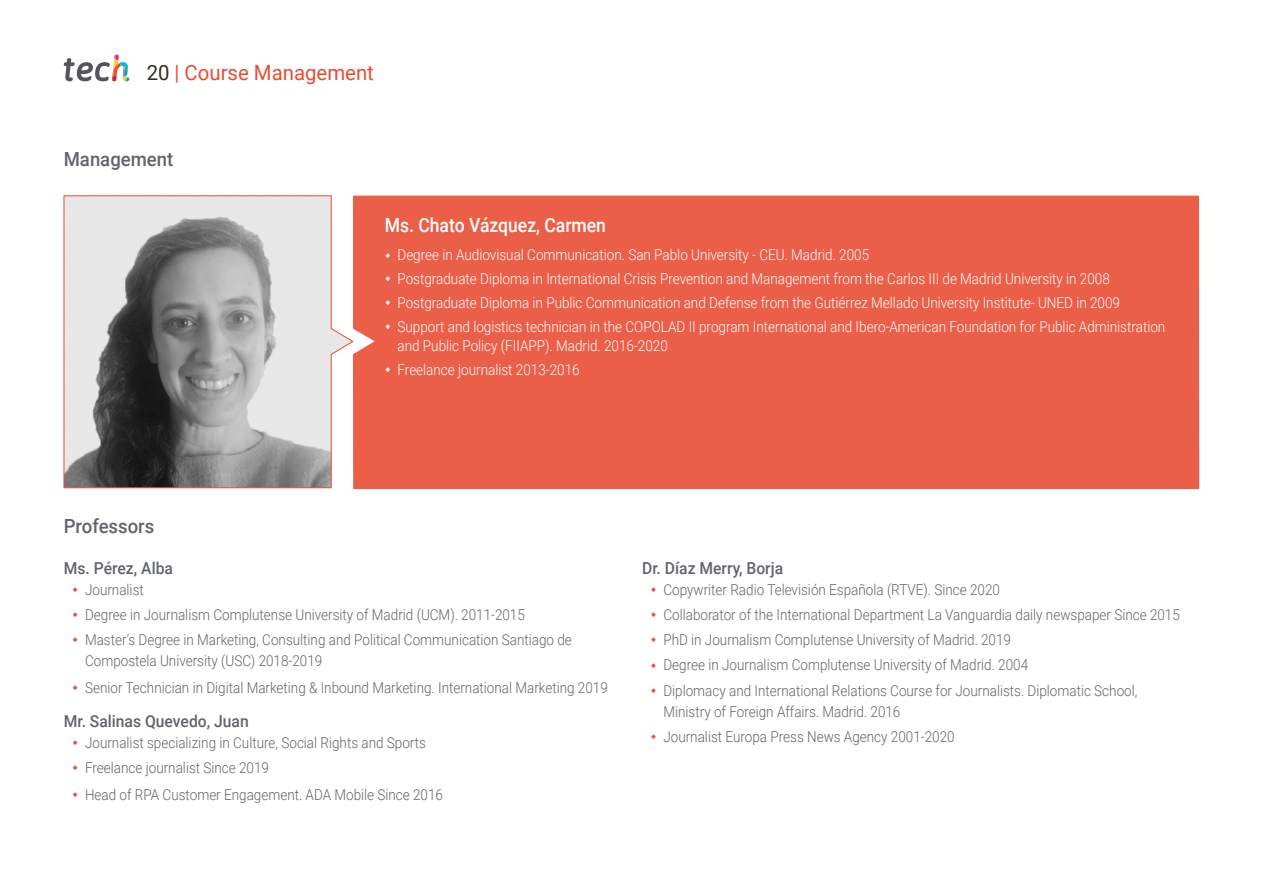
<style>
.page{position:relative;width:1263px;height:893px;background:#fff}
.page>*{position:absolute;margin:0;border:0;box-sizing:border-box;transform-origin:0 0}
.t1{font:21px "Roboto";color:#e94d35}
.t2{font:500 19.5px "Roboto";color:#fff;scale:.9 1}
.t3{font:500 19.5px "Roboto";color:#61646a;scale:.95 1}
.t4{font:500 16.5px "Roboto";color:#61646a;scale:.95 1}
.t5{font:300 15px/25.2px "Roboto";color:#61646a;scale:.9 1}
.t6{font:300 15px/23.7px "Roboto";color:#fff;scale:.9 1}
.s1{color:#312e20}
</style>
<div class="page">
<svg style="left:64px;top:55px;width:65px;height:27px"></svg>
<div style="left:353px;top:196px;width:846px;height:293px;background:#eb5f49"></div>
<svg style="left:64px;top:195px;width:289px;height:293px;background:#adabab"></svg>
<svg style="left:386px;top:253px;width:4px;height:5px"></svg>
<svg style="left:386px;top:276px;width:4px;height:5px"></svg>
<svg style="left:386px;top:300px;width:4px;height:5px"></svg>
<svg style="left:386px;top:324px;width:4px;height:5px"></svg>
<svg style="left:386px;top:367px;width:4px;height:5px"></svg>
<h1 class="t1" style="left:147px;top:57px;width:229px"><span class="s1">20</span> | Course Management</h1>
<h2 class="t3" style="left:64px;top:145px;width:117px">Management</h2>
<h2 class="t3" style="left:64px;top:513px;width:97px">Professors</h2>
<h2 class="t2" style="left:385px;top:211px;width:247px">Ms. Chato Vázquez, Carmen</h2>
<p class="t6" style="left:397px;top:243px;width:855px">Degree in Audiovisual Communication. San Pablo University - CEU. Madrid. 2005<br>Postgraduate Diploma in International Crisis Prevention and Management from the Carlos III de Madrid University in 2008<br>Postgraduate Diploma in Public Communication and Defense from the Gutiérrez Mellado University Institute- UNED in 2009<br>Support and logistics technician in the COPOLAD II program International and Ibero-American Foundation for Public Administration</p>
<p class="t6" style="left:397px;top:333px;width:302px">and Public Policy (FIIAPP). Madrid. 2016-2020<br>Freelance journalist 2013-2016</p>
<p class="t4" style="left:64px;top:556px;width:116px">Ms. Pérez, Alba</p>
<p class="t5" style="left:85px;top:576px;width:542px">Journalist<br>Degree in Journalism Complutense University of Madrid (UCM). 2011-2015<br>Master’s Degree in Marketing, Consulting and Political Communication Santiago de</p>
<p class="t5" style="left:85px;top:647px;width:582px;line-height:26.7px">Compostela University (USC) 2018-2019<br>Senior Technician in Digital Marketing &amp; Inbound Marketing. International Marketing 2019</p>
<p class="t4" style="left:64px;top:710px;width:196px">Mr. Salinas Quevedo, Juan</p>
<p class="t5" style="left:85px;top:729px;width:380px">Journalist specializing in Culture, Social Rights and Sports<br>Freelance journalist Since 2019</p>
<p class="t5" style="left:85px;top:781px;width:399px">Head of RPA Customer Engagement. ADA Mobile Since 2016</p>
<p class="t4" style="left:642px;top:556px;width:150px">Dr. Díaz Merry, Borja</p>
<p class="t5" style="left:663px;top:576px;width:575px">Copywriter Radio Televisión Española (RTVE). Since 2020<br>Collaborator of the International Department La Vanguardia daily newspaper Since 2015<br>PhD in Journalism Complutense University of Madrid. 2019<br>Degree in Journalism Complutense University of Madrid. 2004<br>Diplomacy and International Relations Course for Journalists. Diplomatic School,</p>
<p class="t5" style="left:663px;top:698px;width:325px">Ministry of Foreign Affairs. Madrid. 2016<br>Journalist Europa Press News Agency 2001-2020</p>
</div>
